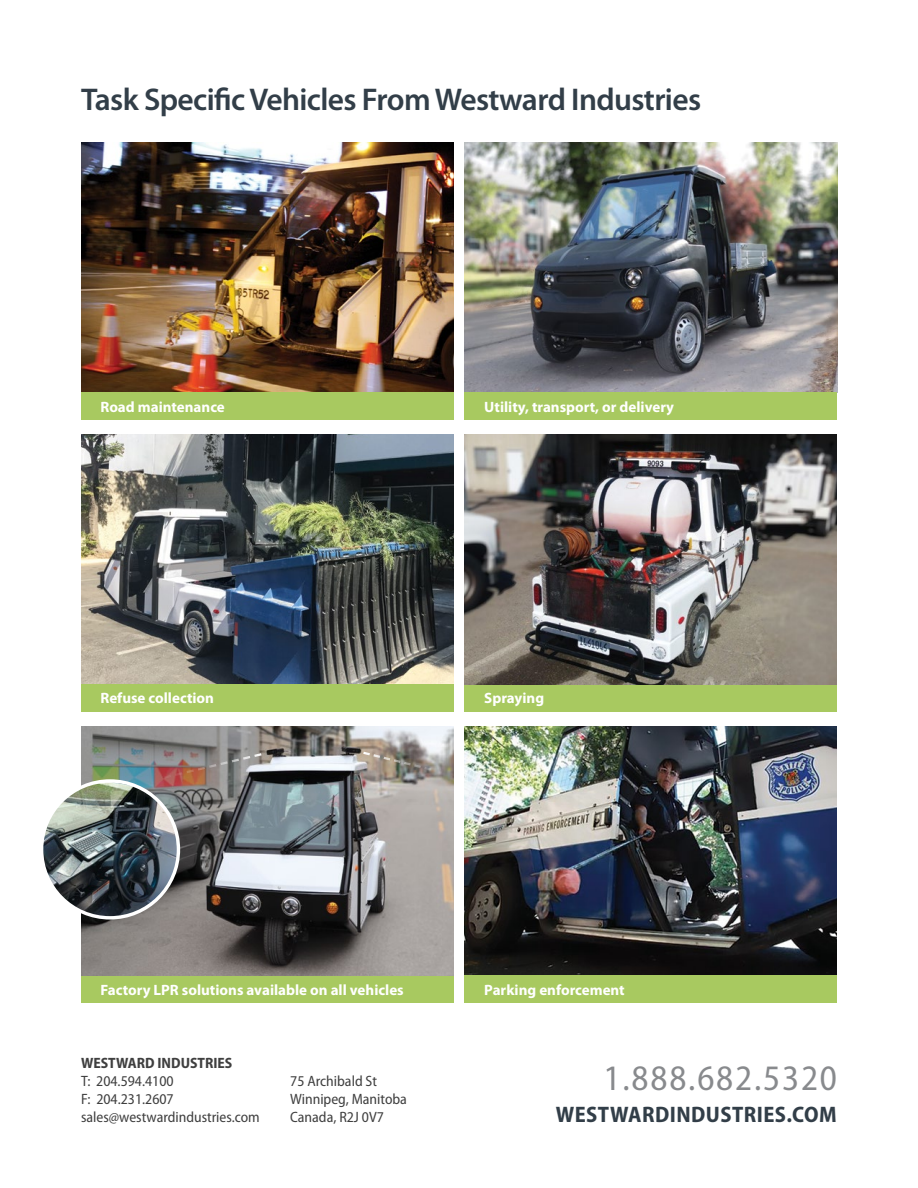
<style>
.page{position:relative;width:918px;height:1188px;background:#fff}
.page>*{position:absolute;margin:0;border:0;box-sizing:border-box;transform-origin:0 0}
.t1{font:semi-condensed 36px "Myriad Pro";letter-spacing:.05em;color:#888a8d}
.t2{font:600 31.5px "Myriad Pro";letter-spacing:-.02em;color:#323e48}
.t3{font:700 semi-condensed 22.5px "Myriad Pro";letter-spacing:.02em;color:#323e48}
.t4{font:700 15px "Myriad Pro";color:#fff}
.t5{font:semi-condensed 15px/18px "Myriad Pro";color:#3f3f3f}
.t6{font:700 semi-condensed 15px "Myriad Pro";color:#3f3f3f}
</style>
<div class="page">
<img style="left:81px;top:143px;width:372px;height:249px">
<div style="left:81px;top:392px;width:372px;height:28px;background:#a8c960"></div>
<img style="left:81px;top:434px;width:372px;height:250px">
<div style="left:81px;top:684px;width:372px;height:27px;background:#a8c960"></div>
<img style="left:465px;top:143px;width:372px;height:249px">
<div style="left:465px;top:392px;width:372px;height:28px;background:#a8c960"></div>
<img style="left:465px;top:726px;width:372px;height:250px">
<div style="left:465px;top:976px;width:372px;height:27px;background:#a8c960"></div>
<div style="left:465px;top:684px;width:372px;height:27px;background:#a8c960"></div>
<img style="left:465px;top:434px;width:372px;height:250px">
<div style="left:81px;top:976px;width:372px;height:27px;background:#a8c960"></div>
<img style="left:81px;top:726px;width:372px;height:250px">
<img style="left:44px;top:781px;width:134px;height:135px">
<div style="left:40px;top:779px;width:140px;height:141px;border:3px solid #fff;border-radius:50%"></div>
<svg style="left:362px;top:750px;width:71px;height:22px;background:#968d83"></svg>
<svg style="left:162px;top:752px;width:101px;height:28px;background:#937f7b"></svg>
<h2 class="t2" style="left:81px;top:82px;width:622px">Task Specific Vehicles From Westward Industries</h2>
<p class="t4" style="left:100px;top:398px;width:126px">Road maintenance</p>
<p class="t4" style="left:484px;top:398px;width:191px">Utility, transport, or delivery</p>
<p class="t4" style="left:100px;top:690px;width:115px">Refuse collection</p>
<p class="t4" style="left:484px;top:690px;width:61px">Spraying</p>
<p class="t4" style="left:100px;top:982px;width:305px">Factory LPR solutions available on all vehicles</p>
<p class="t6" style="left:81px;top:1055px;width:153px">WESTWARD INDUSTRIES</p>
<p class="t5" style="left:81px;top:1073px;width:180px">T: 204.594.4100<br>F: 204.231.2607 sales@westwardindustries.com</p>
<p class="t5" style="left:290px;top:1073px;width:118px">75 Archibald St<br>Winnipeg, Manitoba<br>Canada, R2J 0V7</p>
<p class="t4" style="left:484px;top:982px;width:142px">Parking enforcement</p>
<h1 class="t1" style="left:604px;top:1058px;width:235px">1.888.682.5320</h1>
<h3 class="t3" style="left:556px;top:1102px;width:283px">WESTWARDINDUSTRIES.COM</h3>
</div>
